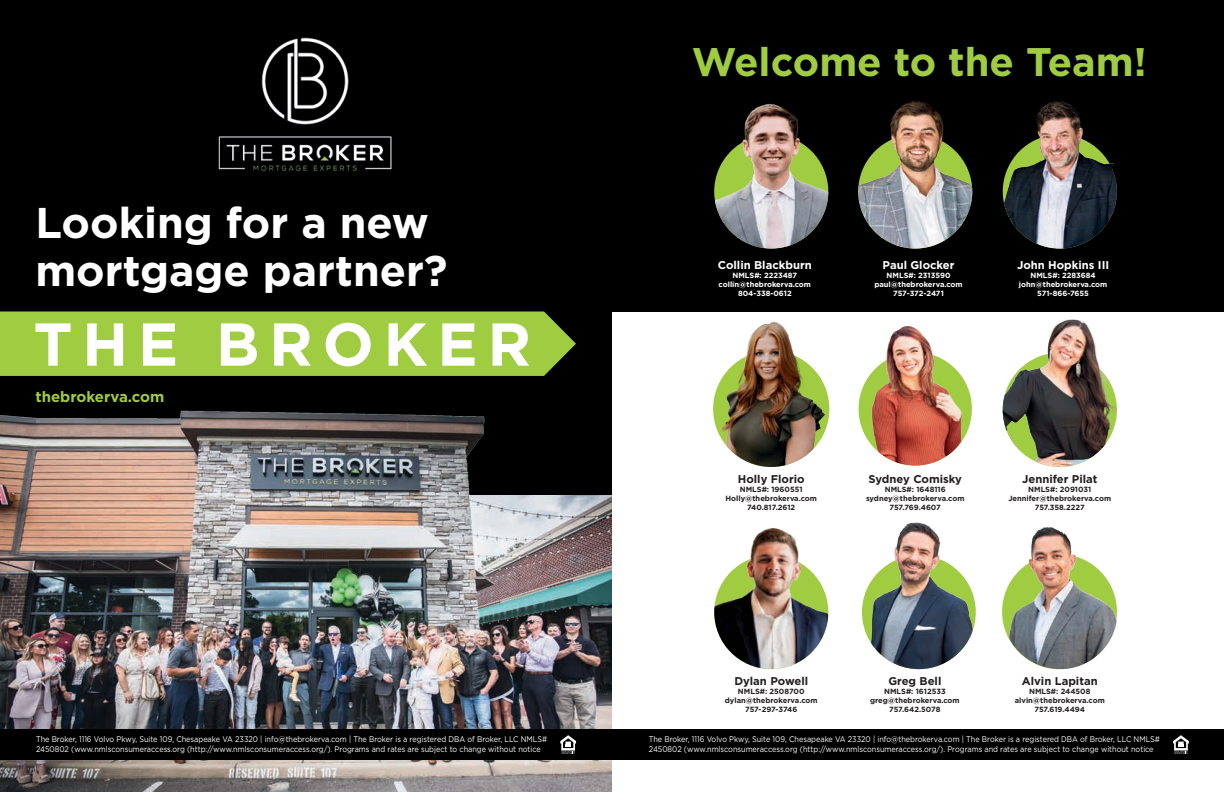
<style>
.page{position:relative;width:1224px;height:792px;background:#fff}
.page>*{position:absolute;margin:0;border:0;box-sizing:border-box;transform-origin:0 0}
.t1{font:700 60.4px "Gotham";color:#fff}
.t2{font:700 43px/47.6px "Gotham";color:#fff}
.t3{font:700 39.9px "Gotham";color:#9fcc40}
.t4{font:700 15px "Gotham";color:#9fcc40}
.t5{font:700 11.3px "Gotham";color:#231f20}
.t6{font:700 11.3px "Gotham";color:#fff}
.t7{font:8.2px/9.8px "Gotham";color:#fff;scale:.89 1}
.t8{font:700 7.5px/9px "Gotham";color:#231f20;text-align:center}
.t9{font:700 7.5px/9px "Gotham";color:#fff;text-align:center}
</style>
<div class="page">
<img style="left:0;top:495px;width:612px;height:297px">
<div style="left:547px;top:0;width:677px;height:311px;background:#000"></div>
<div style="left:0;top:0;width:612px;height:495px;background:#000"></div>
<div style="left:0;top:311px;width:576px;height:65px;background:#9fcc40"></div>
<img style="left:218px;top:37px;width:174px;height:134px">
<img style="left:0;top:410px;width:515px;height:168px">
<img style="left:1010px;top:319px;width:100px;height:63px">
<img style="left:1003px;top:353px;width:114px;height:114px;border-radius:57px">
<img style="left:862px;top:555px;width:114px;height:114px;border-radius:57px">
<img style="left:862px;top:522px;width:113px;height:85px">
<img style="left:859px;top:352px;width:113px;height:114px;border-radius:57px">
<img style="left:870px;top:326px;width:90px;height:48px">
<img style="left:727px;top:321px;width:89px;height:50px">
<img style="left:713px;top:351px;width:116px;height:116px;border-radius:58px">
<img style="left:1003px;top:554px;width:115px;height:115px;border-radius:57px">
<img style="left:1002px;top:527px;width:115px;height:76px">
<div style="left:0;top:729px;width:1224px;height:31px;background:#000"></div>
<svg style="left:560px;top:735px;width:16px;height:19px"></svg>
<svg style="left:1173px;top:735px;width:16px;height:19px"></svg>
<img style="left:714px;top:134px;width:114px;height:115px;border-radius:57px">
<img style="left:714px;top:103px;width:114px;height:91px">
<img style="left:858px;top:134px;width:114px;height:115px;border-radius:57px">
<img style="left:858px;top:89px;width:114px;height:114px;border-radius:57px">
<img style="left:1003px;top:134px;width:114px;height:115px;border-radius:57px">
<img style="left:1003px;top:89px;width:114px;height:114px;border-radius:57px">
<img style="left:714px;top:555px;width:114px;height:114px;border-radius:57px">
<img style="left:728px;top:528px;width:85px;height:74px">
<h2 class="t2" style="left:35px;top:199px;width:414px">Looking for a new mortgage partner?</h2>
<h1 class="t1" style="left:33px;top:304px;width:499px">THE BROKER</h1>
<h3 class="t4" style="left:36px;top:387px;width:130px">thebrokerva.com</h3>
<h3 class="t3" style="left:692px;top:36px;width:456px">Welcome to the Team!</h3>
<h3 class="t6" style="left:718px;top:257px;width:95px">Collin Blackburn</h3>
<p class="t9" style="left:719px;top:270px;width:94px">NMLS#: 2223487 collin@thebrokerva.com<br>804-338-0612</p>
<h3 class="t6" style="left:883px;top:257px;width:73px">Paul Glocker</h3>
<p class="t9" style="left:874px;top:270px;width:90px">NMLS#: 2313590 paul@thebrokerva.com<br>757-372-2471</p>
<h3 class="t6" style="left:1017px;top:257px;width:94px">John Hopkins III</h3>
<p class="t9" style="left:1019px;top:270px;width:90px">NMLS#: 2283684 john@thebrokerva.com<br>571-866-7655</p>
<h3 class="t5" style="left:738px;top:472px;width:68px">Holly Florio</h3>
<p class="t8" style="left:725px;top:485px;width:93px">NMLS#: 1960551<br>Holly@thebrokerva.com<br>740.817.2612</p>
<h3 class="t5" style="left:868px;top:472px;width:95px">Sydney Comisky</h3>
<p class="t8" style="left:866px;top:485px;width:100px">NMLS#: 1648116 sydney@thebrokerva.com<br>757.769.4607</p>
<h3 class="t5" style="left:1022px;top:472px;width:77px">Jennifer Pilat</h3>
<p class="t8" style="left:1008px;top:485px;width:104px">NMLS#: 2091031<br>Jennifer@thebrokerva.com<br>757.358.2227</p>
<h3 class="t5" style="left:734px;top:674px;width:75px">Dylan Powell</h3>
<p class="t8" style="left:725px;top:687px;width:94px">NMLS#: 2508700 dylan@thebrokerva.com<br>757-297-3746</p>
<h3 class="t5" style="left:888px;top:674px;width:55px">Greg Bell</h3>
<p class="t8" style="left:870px;top:687px;width:91px">NMLS#: 1612533 greg@thebrokerva.com<br>757.642.5078</p>
<h3 class="t5" style="left:1022px;top:674px;width:77px">Alvin Lapitan</h3>
<p class="t8" style="left:1015px;top:687px;width:91px">NMLS#: 244508 alvin@thebrokerva.com<br>757.619.4494</p>
<p class="t7" style="left:36px;top:734px;width:576px">The Broker, 1116 Volvo Pkwy, Suite 109, Chesapeake VA 23320 | info@thebrokerva.com | The Broker is a registered DBA of Broker, LLC NMLS#<br>2450802 (www.nmlsconsumeraccess.org (http://www.nmlsconsumeraccess.org/). Programs and rates are subject to change without notice</p>
<p class="t7" style="left:649px;top:734px;width:576px">The Broker, 1116 Volvo Pkwy, Suite 109, Chesapeake VA 23320 | info@thebrokerva.com | The Broker is a registered DBA of Broker, LLC NMLS#<br>2450802 (www.nmlsconsumeraccess.org (http://www.nmlsconsumeraccess.org/). Programs and rates are subject to change without notice</p>
</div>
